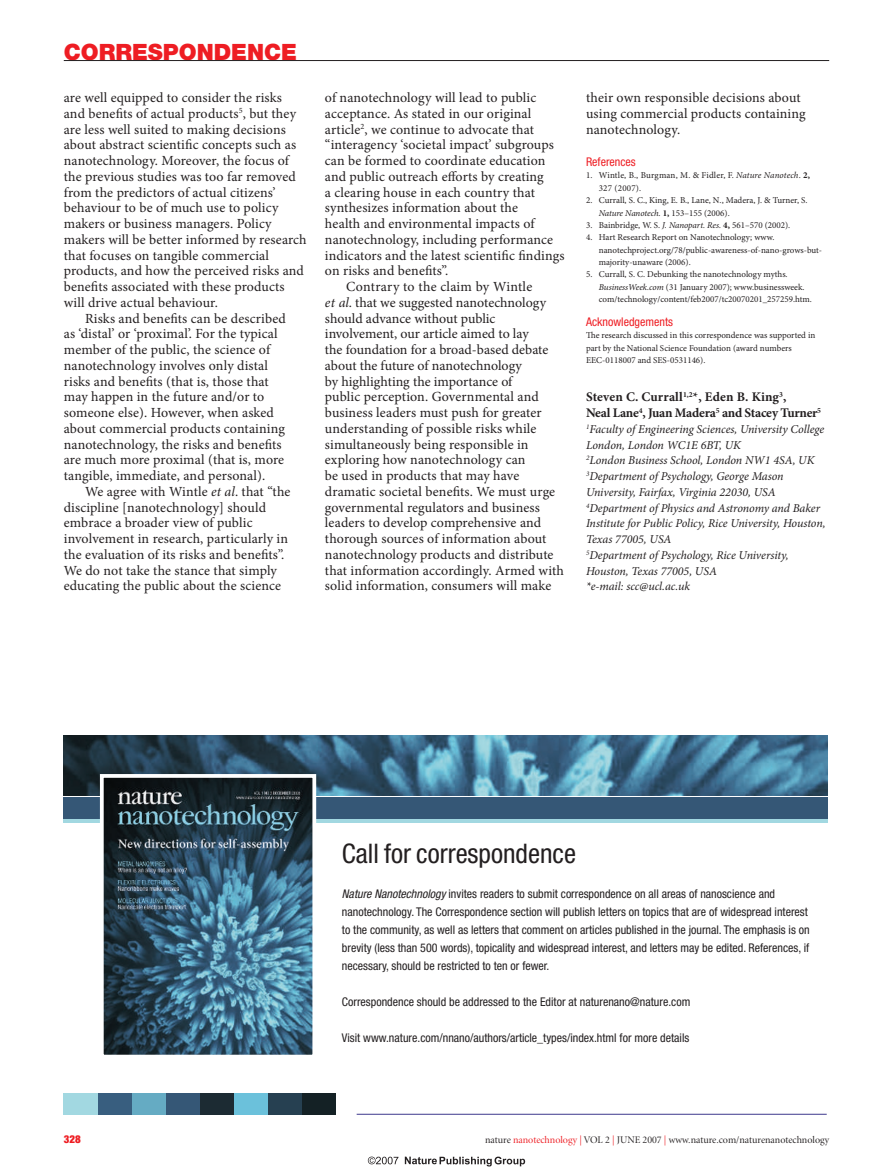
<style>
.page{position:relative;width:893px;height:1174px;background:#fff}
.page>*{position:absolute;margin:0;border:0;box-sizing:border-box;transform-origin:0 0}
.t1{font:condensed 27px "Helvetica Neue";color:#231f20}
.t2{font:900 22.5px "Helvetica Neue";color:#ee1d23}
.t3{font:13.95px/15.8px "Minion Pro";letter-spacing:.01em;color:#231f20}
.t4{font:700 13.2px/15.8px "Minion Pro";letter-spacing:-.015em;color:#231f20}
.t5{font:condensed 12px/18px "Helvetica Neue";color:#231f20}
.t6{font:italic 12px/15.8px "Minion Pro";letter-spacing:-.005em;color:#231f20}
.t7{font:condensed 12px "Helvetica Neue";color:#ee1d23}
.t8{font:900 condensed 10.8px "Helvetica Neue";color:#ee1d23}
.t9{font:10.2px "Minion Display";color:#231f20}
.t10{font:9px/12.3px "Minion Pro";color:#231f20}
.t11{font:9px/12.3px "Minion Pro";letter-spacing:.02em;color:#231f20}
.s1{font-style:italic}
.s2{font-weight:700}
.s3{color:#ee1d23}
</style>
<div class="page">
<hr style="left:64px;top:60px;width:765px;height:1px;background:#231f20">
<div style="left:64px;top:801px;width:764px;height:22px;background:#a2d8e1"></div>
<div style="left:64px;top:797px;width:764px;height:22px;background:#355776"></div>
<div style="left:302px;top:1093px;width:34px;height:21px;background:#142125"></div>
<div style="left:268px;top:1093px;width:34px;height:21px;background:#264051"></div>
<div style="left:234px;top:1093px;width:34px;height:21px;background:#6bc1db"></div>
<div style="left:200px;top:1093px;width:34px;height:21px;background:#1c2b33"></div>
<div style="left:166px;top:1093px;width:34px;height:21px;background:#355776"></div>
<div style="left:132px;top:1093px;width:34px;height:21px;background:#65abc3"></div>
<div style="left:98px;top:1093px;width:34px;height:21px;background:#385e7f"></div>
<div style="left:64px;top:1093px;width:34px;height:21px;background:#a2d8e1"></div>
<hr style="left:357px;top:1114px;width:470px;height:1px;background:#3d378c">
<img style="left:64px;top:736px;width:764px;height:60px">
<img style="left:105px;top:779px;width:206px;height:274px">
<div style="left:100px;top:774px;width:216px;height:284px;border:4px solid #fff"></div>
<svg style="left:405px;top:1156px;width:120px;height:10px"></svg>
<svg style="left:368px;top:1156px;width:30px;height:8px"></svg>
<h2 class="t2" style="left:64px;top:44px;width:235px">CORRESPONDENCE</h2>
<p class="t3" style="left:64px;top:91px;width:244px">are well equipped to consider the risks and benefits of actual products<sup>5</sup>, but they are less well suited to making decisions about abstract scientific concepts such as nanotechnology. Moreover, the focus of the previous studies was too far removed from the predictors of actual citizens’ behaviour to be of much use to policy makers or business managers. Policy makers will be better informed by research that focuses on tangible commercial products, and how the perceived risks and benefits associated with these products will drive actual behaviour.</p>
<p class="t3" style="left:64px;top:311px;width:224px;text-indent:21px">Risks and benefits can be described as ‘distal’ or ‘proximal’. For the typical member of the public, the science of nanotechnology involves only distal risks and benefits (that is, those that may happen in the future and/or to someone else). However, when asked about commercial products containing nanotechnology, the risks and benefits are much more proximal (that is, more tangible, immediate, and personal).</p>
<p class="t3" style="left:64px;top:485px;width:228px;text-indent:21px">We agree with Wintle <span class="s1">et al</span>. that “the discipline [nanotechnology] should embrace a broader view of public involvement in research, particularly in the evaluation of its risks and benefits”.<br>We do not take the stance that simply educating the public about the science</p>
<p class="t3" style="left:325px;top:91px;width:213px">of nanotechnology will lead to public</p>
<p class="t3" style="left:325px;top:107px;width:208px">acceptance. As stated in our original</p>
<p class="t3" style="left:325px;top:122px;width:211px">article<sup>2</sup>, we continue to advocate that</p>
<p class="t3" style="left:325px;top:138px;width:230px">“interagency ‘societal impact’ subgroups</p>
<p class="t3" style="left:325px;top:154px;width:222px">can be formed to coordinate education</p>
<p class="t3" style="left:325px;top:170px;width:220px">and public outreach efforts by creating</p>
<p class="t3" style="left:325px;top:185px;width:211px">a clearing house in each country that</p>
<p class="t3" style="left:325px;top:201px;width:195px">synthesizes information about the</p>
<p class="t3" style="left:325px;top:217px;width:211px">health and environmental impacts of</p>
<p class="t3" style="left:325px;top:233px;width:230px">nanotechnology, including performance</p>
<p class="t3" style="left:325px;top:248px;width:241px">indicators and the latest scientific findings</p>
<p class="t3" style="left:325px;top:264px;width:125px">on risks and benefits”.</p>
<p class="t3" style="left:346px;top:280px;width:188px">Contrary to the claim by Wintle</p>
<p class="t3" style="left:325px;top:296px;width:223px"><span class="s1">et al</span>. that we suggested nanotechnology</p>
<p class="t3" style="left:325px;top:311px;width:172px">should advance without public</p>
<p class="t3" style="left:325px;top:327px;width:205px">involvement, our article aimed to lay</p>
<p class="t3" style="left:325px;top:343px;width:225px">the foundation for a broad-based debate</p>
<p class="t3" style="left:325px;top:359px;width:199px">about the future of nanotechnology</p>
<p class="t3" style="left:325px;top:374px;width:189px">by highlighting the importance of</p>
<p class="t3" style="left:325px;top:390px;width:215px">public perception. Governmental and</p>
<p class="t3" style="left:325px;top:406px;width:218px">business leaders must push for greater</p>
<p class="t3" style="left:325px;top:422px;width:213px">understanding of possible risks while</p>
<p class="t3" style="left:325px;top:437px;width:205px">simultaneously being responsible in</p>
<p class="t3" style="left:325px;top:453px;width:202px">exploring how nanotechnology can</p>
<p class="t3" style="left:325px;top:469px;width:196px">be used in products that may have</p>
<p class="t3" style="left:325px;top:485px;width:232px">dramatic societal benefits. We must urge</p>
<p class="t3" style="left:325px;top:500px;width:217px">governmental regulators and business</p>
<p class="t3" style="left:325px;top:516px;width:218px">leaders to develop comprehensive and</p>
<p class="t3" style="left:325px;top:532px;width:223px">thorough sources of information about</p>
<p class="t3" style="left:325px;top:548px;width:230px">nanotechnology products and distribute</p>
<p class="t3" style="left:325px;top:563px;width:241px">that information accordingly. Armed with</p>
<p class="t3" style="left:325px;top:579px;width:228px">solid information, consumers will make</p>
<p class="t3" style="left:586px;top:91px;width:221px">their own responsible decisions about using commercial products containing nanotechnology.</p>
<p class="t7" style="left:586px;top:157px;width:51px">References</p>
<p class="t11" style="left:599px;top:170px;width:213px;text-indent:-13px">1. Wintle, B., Burgman, M. &amp; Fidler, F. <span class="s1">Nature Nanotech</span>. <span class="s2">2,<br></span>327 (2007).</p>
<p class="t10" style="left:599px;top:195px;width:210px;text-indent:-13px">2. Currall, S. C., King, E. B., Lane, N., Madera, J. &amp; Turner, S.<br><span class="s1">Nature Nanotech</span>. <span class="s2">1,</span> 153–155 (2006).</p>
<p class="t10" style="left:586px;top:220px;width:206px">3. Bainbridge, W. S. <span class="s1">J. Nanopart. Res.</span> <span class="s2">4,</span> 561–570 (2002).</p>
<p class="t10" style="left:599px;top:232px;width:225px;text-indent:-13px">4. Hart Research Report on Nanotechnology; www. nanotechproject.org/78/public-awareness-of-nano-grows-but&shy;majority-unaware (2006).</p>
<p class="t10" style="left:599px;top:269px;width:215px;text-indent:-13px">5. Currall, S. C. Debunking the nanotechnology myths.<br><span class="s1">BusinessWeek.com</span> (31 January 2007); www.businessweek. com/technology/content/feb2007/tc20070201_257259.htm.</p>
<p class="t7" style="left:586px;top:317px;width:88px">Acknowledgements</p>
<p class="t10" style="left:586px;top:330px;width:231px">The research discussed in this correspondence was supported in part by the National Science Foundation (award numbers<br>EEC-0118007 and SES-0531146).</p>
<p class="t4" style="left:586px;top:390px;width:237px">Steven C. Currall<sup>1,2</sup>*, Eden B. King<sup>3</sup>,<br>Neal Lane<sup>4</sup>, Juan Madera<sup>5</sup> and Stacey Turner<sup>5</sup></p>
<p class="t6" style="left:586px;top:422px;width:241px"><sup>1</sup>Faculty of Engineering Sciences, University College London, London WC1E 6BT, UK<br><sup>2</sup>London Business School, London NW1 4SA, UK <sup>3</sup>Department of Psychology, George Mason University, Fairfax, Virginia 22030, USA <sup>4</sup>Department of Physics and Astronomy and Baker Institute for Public Policy, Rice University, Houston, Texas 77005, USA<br><sup>5</sup>Department of Psychology, Rice University, Houston, Texas 77005, USA<br>*e-mail: scc@ucl.ac.uk</p>
<h1 class="t1" style="left:342px;top:844px;width:236px">Call for correspondence</h1>
<p class="t5" style="left:342px;top:885px;width:469px"><span class="s1">Nature Nanotechnology</span> invites readers to submit correspondence on all areas of nanoscience and nanotechnology. The Correspondence section will publish letters on topics that are of widespread interest to the community, as well as letters that comment on articles published in the journal. The emphasis is on brevity (less than 500 words), topicality and widespread interest, and letters may be edited. References, if necessary, should be restricted to ten or fewer.</p>
<p class="t5" style="left:342px;top:993px;width:350px">Correspondence should be addressed to the Editor at naturenano@nature.com</p>
<p class="t5" style="left:342px;top:1029px;width:349px">Visit www.nature.com/nnano/authors/article_types/index.html for more details</p>
<p class="t8" style="left:64px;top:1135px;width:18px">328</p>
<p class="t9" style="left:485px;top:1136px;width:346px">nature <span class="s3">nanotechnology |</span> VOL 2 <span class="s3">|</span> JUNE 2007 <span class="s3">|</span> www.nature.com/naturenanotechnology</p>
</div>
